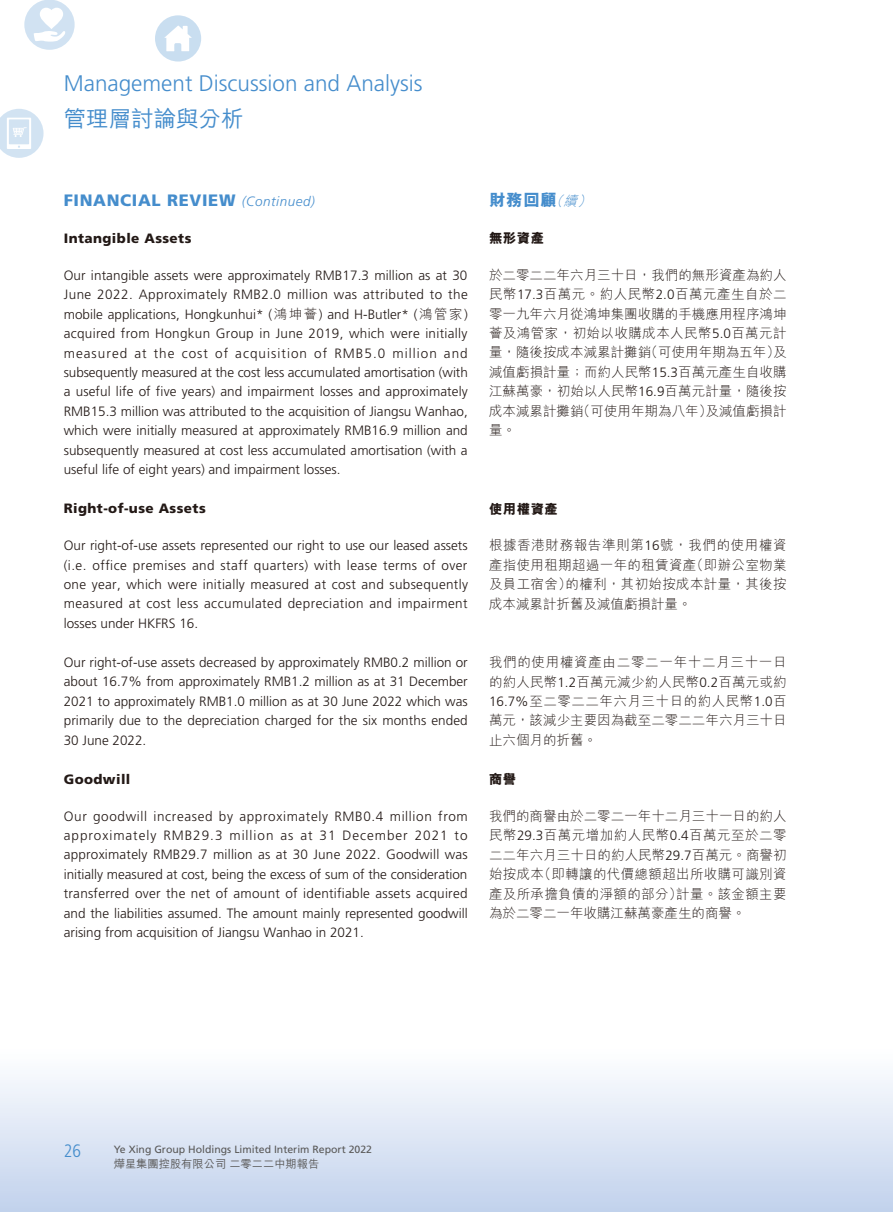
<style>
.page{position:relative;width:893px;height:1212px;background:#fff}
.page>*{position:absolute;margin:0;border:0;box-sizing:border-box;transform-origin:0 0}
.t1{font:300 22.5px "Frutiger LT Std";color:#458dcc}
.t2{font:500 22.5px "M Hei HK";color:#458dcc}
.t3{font:300 condensed 18px "Frutiger LT Std";color:#458dcc}
.t4{font:900 16.5px "Frutiger LT Std";letter-spacing:.04em;color:#458dcc}
.t5{font:800 16.5px "M Hei HK";color:#458dcc}
.t6{font:300 13.5px/19.5px "Frutiger LT Std";color:#231916;text-align:justify}
.t7{font:300 13.5px/19.5px "M Hei HK";letter-spacing:.005em;color:#231916;text-align:justify}
.t8{font:900 13.5px "Frutiger LT Std";letter-spacing:.03em;color:#231916}
.t9{font:800 13.5px "M Hei HK";letter-spacing:.03em;color:#231916}
.t10{font:500 11.25px "M Hei HK";color:#595857}
.t11{font:10.5px "Frutiger LT Std";color:#595857}
.s1{font-weight:300;font-style:italic;font-size:13.5px}
.s2{font-family:"M Hei HK"}
.s3{font-family:"Frutiger LT Std"}
</style>
<div class="page">
<svg style="left:0;top:109px;width:44px;height:49px"></svg>
<div style="left:24px;top:0;width:51px;height:50px;background:#d1e2f2;border-radius:25px"></div>
<svg style="left:34px;top:8px;width:31px;height:34px"></svg>
<div style="left:155px;top:15px;width:46px;height:47px;background:#c9def0;border-radius:23px"></div>
<svg style="left:164px;top:25px;width:28px;height:26px"></svg>
<div style="left:0;top:953px;width:893px;height:259px;background:linear-gradient(to bottom,#fff,#cad8ef)"></div>
<h1 class="t1" style="left:64px;top:70px;width:360px">Management Discussion and Analysis</h1>
<h1 class="t2" style="left:64px;top:103px;width:181px">管理層討論與分析</h1>
<p class="t4" style="left:64px;top:190px;width:253px">FINANCIAL REVIEW <span class="s1">(Continued)</span></p>
<p class="t8" style="left:64px;top:230px;width:129px">Intangible Assets</p>
<p class="t6" style="left:64px;top:265px;width:406px">Our intangible assets were approximately RMB17.3 million as at 30<br>June 2022. Approximately RMB2.0 million was attributed to the mobile applications, Hongkunhui* (<span class="s2">鴻坤薈</span>) and H-Butler* (<span class="s2">鴻管家</span>) acquired from Hongkun Group in June 2019, which were initially measured at the cost of acquisition of RMB5.0 million and subsequently measured at the cost less accumulated amortisation (with a useful life of five years) and impairment losses and approximately RMB15.3 million was attributed to the acquisition of Jiangsu Wanhao, which were initially measured at approximately RMB16.9 million and subsequently measured at cost less accumulated amortisation (with a useful life of eight years) and impairment losses.</p>
<p class="t8" style="left:64px;top:501px;width:143px">Right-of-use Assets</p>
<p class="t6" style="left:64px;top:536px;width:406px">Our right-of-use assets represented our right to use our leased assets (i.e. office premises and staff quarters) with lease terms of over one year, which were initially measured at cost and subsequently measured at cost less accumulated depreciation and impairment losses under HKFRS 16.</p>
<p class="t6" style="left:64px;top:653px;width:405px">Our right-of-use assets decreased by approximately RMB0.2 million or about 16.7% from approximately RMB1.2 million as at 31 December 2021 to approximately RMB1.0 million as at 30 June 2022 which was primarily due to the depreciation charged for the six months ended 30 June 2022.</p>
<p class="t8" style="left:64px;top:771px;width:68px">Goodwill</p>
<p class="t6" style="left:64px;top:806px;width:406px">Our goodwill increased by approximately RMB0.4 million from approximately RMB29.3 million as at 31 December 2021 to approximately RMB29.7 million as at 30 June 2022. Goodwill was initially measured at cost, being the excess of sum of the consideration transferred over the net of amount of identifiable assets acquired and the liabilities assumed. The amount mainly represented goodwill arising from acquisition of Jiangsu Wanhao in 2021.</p>
<p class="t5" style="left:489px;top:192px;width:107px">財務回顧<span class="s1">（續）</span></p>
<p class="t9" style="left:489px;top:231px;width:57px">無形資產</p>
<p class="t7" style="left:489px;top:265px;width:299px">於二零二二年六月三十日，我們的無形資產為約人民幣<span class="s3">17.3</span>百萬元。約人民幣<span class="s3">2.0</span>百萬元產生自於二零一九年六月從鴻坤集團收購的手機應用程序鴻坤薈及鴻管家，初始以收購成本人民幣<span class="s3">5.0</span>百萬元計量，隨後按成本減累計攤銷（可使用年期為五年）及減值虧損計量；而約人民幣<span class="s3">15.3</span>百萬元產生自收購江蘇萬豪，初始以人民幣<span class="s3">16.9</span>百萬元計量，隨後按成本減累計攤銷（可使用年期為八年）及減值虧損計量。</p>
<p class="t9" style="left:489px;top:502px;width:71px">使用權資產</p>
<p class="t7" style="left:489px;top:535px;width:299px">根據香港財務報告準則第<span class="s3">16</span>號，我們的使用權資產指使用租期超過一年的租賃資產（即辦公室物業及員工宿舍）的權利，其初始按成本計量，其後按成本減累計折舊及減值虧損計量。</p>
<p class="t7" style="left:489px;top:652px;width:299px">我們的使用權資產由二零二一年十二月三十一日的約人民幣<span class="s3">1.2</span>百萬元減少約人民幣<span class="s3">0.2</span>百萬元或約<span class="s3">16.7%</span>至二零二二年六月三十日的約人民幣<span class="s3">1.0</span>百萬元，該減少主要因為截至二零二二年六月三十日止六個月的折舊。</p>
<p class="t9" style="left:489px;top:772px;width:29px">商譽</p>
<p class="t7" style="left:489px;top:805px;width:299px">我們的商譽由於二零二一年十二月三十一日的約人民幣<span class="s3">29.3</span>百萬元增加約人民幣<span class="s3">0.4</span>百萬元至於二零二二年六月三十日的約人民幣<span class="s3">29.7</span>百萬元。商譽初始按成本（即轉讓的代價總額超出所收購可識別資產及所承擔負債的淨額的部分）計量。該金額主要為於二零二一年收購江蘇萬豪產生的商譽。</p>
<h2 class="t3" style="left:64px;top:1140px;width:19px">26</h2>
<p class="t11" style="left:114px;top:1143px;width:260px">Ye Xing Group Holdings Limited Interim Report 2022</p>
<p class="t10" style="left:114px;top:1155px;width:207px">燁星集團控股有限公司 二零二二中期報告</p>
</div>
